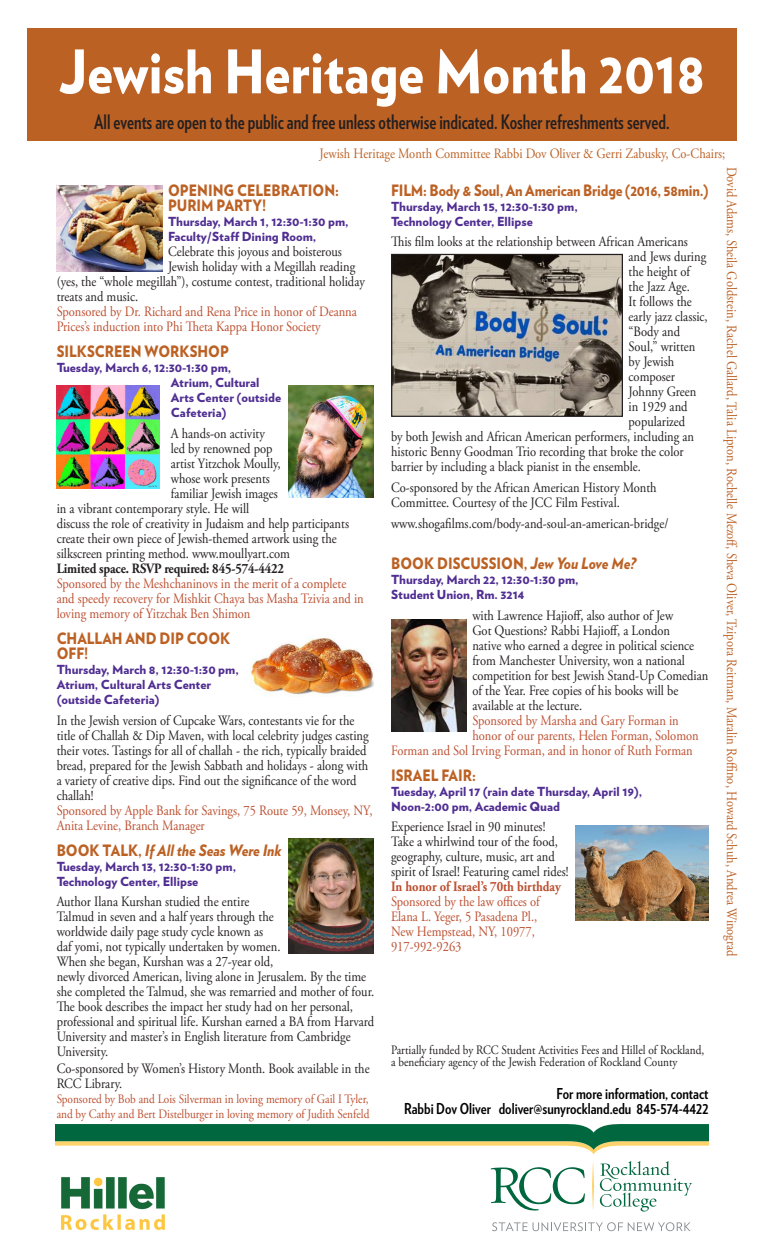
<style>
.page{position:relative;width:765px;height:1260px;background:#fff}
.page>*{position:absolute;margin:0;border:0;box-sizing:border-box;transform-origin:0 0}
.h1_HEADER{font:900 59.88px "Verlag";color:#fff;scale:.88 1}
.HEADER_2{font:700 20px "Verlag Condensed";color:#231f20;scale:.88 1}
.H_NAME_OF_EVENT{font:900 15.62px/15px "Verlag";color:#bc6124;scale:.88 1}
.H2_Date_and_time{font:900 15.62px/15px "Verlag";color:#bc6124;scale:.88 1}
.H_NAME_OF_EVENT-2{font:italic 900 15.62px "Verlag";color:#bc6124;scale:.88 1}
.t1{font:700 15px "Verlag Condensed";color:#000}
.H2_Date_and_time-2{font:14.25px/15px "Adobe Garamond Pro";color:#231f20;scale:.88 1}
.H2_Date_and_time-3{font:14.25px/15px "Adobe Garamond Pro";color:#bc4f30;scale:.88 1}
.t2{font:14.25px "Adobe Garamond Pro";color:#bc6124;scale:.88 1}
.t3{font:700 14.25px "Adobe Garamond Pro";letter-spacing:-.01em;color:#231f20;scale:.88 1}
.t4{font:700 14.25px "Adobe Garamond Pro";color:#bc4f30;scale:.88 1}
.t5{font:12.88px/12.5px "Adobe Garamond Pro";color:#231f20;scale:.88 1}
.t6{font:12.88px/15px "Adobe Garamond Pro";color:#bc4f30;scale:.88 1}
.H2_Date_and_time-4{font:900 12.5px/15px "Verlag";color:#502e92}
.s1{font-style:italic}
.s2{font-style:normal}
</style>
<div class="page">
<svg style="left:492px;top:1222px;width:199px;height:9px"></svg>
<svg style="left:600px;top:1161px;width:92px;height:51px"></svg>
<svg style="left:491px;top:1167px;width:94px;height:44px"></svg>
<svg style="left:592px;top:1163px;width:2px;height:46px"></svg>
<div style="left:28px;top:28px;width:709px;height:112px;background:#bc6124"></div>
<img style="left:61px;top:1177px;width:104px;height:53px">
<svg style="left:55px;top:1124px;width:654px;height:30px"></svg>
<img style="left:57px;top:185px;width:105px;height:87px">
<img style="left:575px;top:825px;width:134px;height:96px">
<img style="left:288px;top:838px;width:86px;height:115px">
<img style="left:288px;top:386px;width:86px;height:112px">
<img style="left:250px;top:638px;width:124px;height:59px">
<img style="left:391px;top:619px;width:76px;height:112px">
<img style="left:393px;top:256px;width:228px;height:159px">
<div style="left:391px;top:254px;width:232px;height:163px;border:1px solid #231f20"></div>
<img style="left:57px;top:386px;width:103px;height:103px">
<p class="h1_HEADER" style="left:59px;top:22px;width:736px">Jewish Heritage Month 2018</p>
<h2 class="HEADER_2" style="left:94px;top:107px;width:655px">All events are open to the public and free unless otherwise indicated. Kosher refreshments served.</h2>
<p class="t2" style="left:320px;top:145px;width:463px">Jewish Heritage Month Committee Rabbi Dov Oliver &amp; Gerri Zabusky, Co-Chairs;</p>
<p class="t2" style="left:740px;top:167px;width:899px;rotate:90deg">Dovid Adams, Sheila Goldstein, Rachel Gallard, Talia Lipton, Rochelle Mezoff, Sheva Oliver, Tzipora Reitman, Maralin Roffino, Howard Schuh, Andrea Winograd</p>
<h1 class="H_NAME_OF_EVENT" style="left:391px;top:182px;width:362px">FILM: Body &amp; Soul, An American Bridge (2016, 58min.)</h1>
<h2 class="H2_Date_and_time-4" style="left:391px;top:198px;width:188px">Thursday, March 15, 12:30-1:30 pm,<br>Technology Center, Ellipse</h2>
<p class="H2_Date_and_time-2" style="left:391px;top:235px;width:339px">This film looks at the relationship between African Americans</p>
<p class="H2_Date_and_time-2" style="left:629px;top:250px;width:90px">and Jews during</p>
<p class="H2_Date_and_time-2" style="left:629px;top:265px;width:72px">the height of</p>
<p class="H2_Date_and_time-2" style="left:629px;top:280px;width:71px">the Jazz Age.</p>
<p class="H2_Date_and_time-2" style="left:629px;top:295px;width:73px">It follows the</p>
<p class="H2_Date_and_time-2" style="left:629px;top:310px;width:91px">early jazz classic,</p>
<p class="H2_Date_and_time-2" style="left:629px;top:325px;width:60px">“Body and</p>
<p class="H2_Date_and_time-2" style="left:629px;top:340px;width:77px">Soul,” written</p>
<p class="H2_Date_and_time-2" style="left:629px;top:355px;width:53px">by Jewish</p>
<p class="H2_Date_and_time-2" style="left:629px;top:370px;width:54px">composer</p>
<p class="H2_Date_and_time-2" style="left:629px;top:385px;width:78px">Johnny Green</p>
<p class="H2_Date_and_time-2" style="left:629px;top:400px;width:69px">in 1929 and</p>
<p class="H2_Date_and_time-2" style="left:629px;top:415px;width:66px">popularized</p>
<p class="H2_Date_and_time-2" style="left:391px;top:430px;width:346px">by both Jewish and African American performers, including an</p>
<p class="H2_Date_and_time-2" style="left:391px;top:445px;width:334px">historic Benny Goodman Trio recording that broke the color</p>
<p class="H2_Date_and_time-2" style="left:391px;top:460px;width:286px">barrier by including a black pianist in the ensemble.</p>
<p class="H2_Date_and_time-2" style="left:391px;top:481px;width:303px">Co-sponsored by the African American History Month<br>Committee. Courtesy of the JCC Film Festival.</p>
<p class="H2_Date_and_time-2" style="left:391px;top:516px;width:317px">www.shogafilms.com/body-and-soul-an-american-bridge/</p>
<h1 class="H_NAME_OF_EVENT" style="left:391px;top:555px;width:280px">BOOK DISCUSSION, <span class="s1">Jew You Love Me?</span></h1>
<h2 class="H2_Date_and_time-4" style="left:391px;top:571px;width:189px">Thursday, March 22, 12:30-1:30 pm,<br>Student Union, Rm. 3214</h2>
<p class="H2_Date_and_time-2" style="left:472px;top:608px;width:270px">with Lawrence Hajioff, also author of Jew<br>Got Questions? Rabbi Hajioff, a London<br>native who earned a degree in political science from Manchester University, won a national competition for best Jewish Stand-Up Comedian of the Year. Free copies of his books will be available at the lecture.</p>
<p class="H2_Date_and_time-3" style="left:472px;top:713px;width:236px">Sponsored by Marsha and Gary Forman in</p>
<p class="H2_Date_and_time-3" style="left:472px;top:728px;width:259px">honor of our parents, Helen Forman, Solomon</p>
<p class="H2_Date_and_time-3" style="left:391px;top:743px;width:344px">Forman and Sol Irving Forman, and in honor of Ruth Forman</p>
<h1 class="H_NAME_OF_EVENT" style="left:391px;top:767px;width:98px">ISRAEL FAIR:</h1>
<h2 class="H2_Date_and_time-4" style="left:391px;top:783px;width:253px">Tuesday, April 17 (rain date Thursday, April 19),<br>Noon-2:00 pm, Academic Quad</h2>
<p class="H2_Date_and_time-2" style="left:391px;top:820px;width:203px">Experience Israel in 90 minutes!<br>Take a whirlwind tour of the food, geography, culture, music, art and spirit of Israel! Featuring camel rides!</p>
<p class="t4" style="left:391px;top:879px;width:195px">In honor of Israel’s 70th birthday</p>
<p class="H2_Date_and_time-3" style="left:391px;top:895px;width:171px">Sponsored by the law offices of<br>Elana L. Yeger, 5 Pasadena Pl.,<br>New Hempstead, NY, 10977,<br>917-992-9263</p>
<h2 class="H2_Date_and_time" style="left:168px;top:182px;width:196px">OPENING CELEBRATION:<br>PURIM PARTY!</h2>
<h2 class="H2_Date_and_time-4" style="left:168px;top:213px;width:182px">Thursday, March 1, 12:30-1:30 pm,<br>Faculty/Staff Dining Room,</h2>
<h2 class="H2_Date_and_time-2" style="left:168px;top:244px;width:199px">Celebrate this joyous and boisterous</h2>
<h2 class="H2_Date_and_time-2" style="left:168px;top:259px;width:214px">Jewish holiday with a Megillah reading</h2>
<h2 class="H2_Date_and_time-2" style="left:57px;top:274px;width:352px">(yes, the “whole megillah”), costume contest, traditional holiday</h2>
<h2 class="H2_Date_and_time-2" style="left:57px;top:289px;width:94px">treats and music.</h2>
<h2 class="H2_Date_and_time-3" style="left:57px;top:304px;width:343px">Sponsored by Dr. Richard and Rena Price in honor of Deanna</h2>
<h2 class="H2_Date_and_time-3" style="left:57px;top:319px;width:302px">Prices’s induction into Phi Theta Kappa Honor Society</h2>
<h1 class="H_NAME_OF_EVENT" style="left:57px;top:343px;width:197px">SILKSCREEN WORKSHOP</h1>
<h2 class="H2_Date_and_time-4" style="left:171px;top:359px;width:112px;text-indent:-114px">Tuesday, March 6, 12:30-1:30 pm,<br>Atrium, Cultural<br>Arts Center (outside<br>Cafeteria)</h2>
<p class="H2_Date_and_time-2" style="left:171px;top:426px;width:108px">A hands-on activity</p>
<p class="H2_Date_and_time-2" style="left:171px;top:441px;width:117px">led by renowned pop</p>
<p class="H2_Date_and_time-2" style="left:171px;top:456px;width:126px">artist Yitzchok Moully,</p>
<p class="H2_Date_and_time-2" style="left:171px;top:471px;width:114px">whose work presents</p>
<p class="H2_Date_and_time-2" style="left:171px;top:486px;width:123px">familiar Jewish images</p>
<p class="H2_Date_and_time-2" style="left:57px;top:501px;width:220px">in a vibrant contemporary style. He will</p>
<p class="H2_Date_and_time-2" style="left:57px;top:516px;width:334px">discuss the role of creativity in Judaism and help participants</p>
<p class="H2_Date_and_time-2" style="left:57px;top:531px;width:320px">create their own piece of Jewish-themed artwork using the</p>
<p class="H2_Date_and_time-2" style="left:57px;top:546px;width:267px">silkscreen printing method. www.moullyart.com</p>
<p class="t3" style="left:57px;top:560px;width:260px">Limited space. RSVP required: 845-574-4422</p>
<p class="H2_Date_and_time-3" style="left:57px;top:576px;width:351px">Sponsored by the Meshchaninovs in the merit of a complete and speedy recovery for Mishkit Chaya bas Masha Tzivia and in loving memory of Yitzchak Ben Shimon</p>
<h1 class="H_NAME_OF_EVENT" style="left:57px;top:630px;width:199px">CHALLAH AND DIP COOK<br>OFF!</h1>
<h2 class="H2_Date_and_time-4" style="left:57px;top:661px;width:184px">Thursday, March 8, 12:30-1:30 pm,<br>Atrium, Cultural Arts Center (outside Cafeteria)</h2>
<p class="H2_Date_and_time-2" style="left:57px;top:713px;width:356px">In the Jewish version of Cupcake Wars, contestants vie for the title of Challah &amp; Dip Maven, with local celebrity judges casting their votes. Tastings for all of challah - the rich, typically braided bread, prepared for the Jewish Sabbath and holidays - along with a variety of creative dips. Find out the significance of the word challah!</p>
<p class="H2_Date_and_time-3" style="left:57px;top:803px;width:361px">Sponsored by Apple Bank for Savings, 75 Route 59, Monsey, NY,<br>Anita Levine, Branch Manager</p>
<h1 class="H_NAME_OF_EVENT-2" style="left:57px;top:837px;width:257px"><span class="s2">BOOK TALK,</span> If All the Seas Were Ink</h1>
<h2 class="H2_Date_and_time-4" style="left:57px;top:858px;width:181px">Tuesday, March 13, 12:30-1:30 pm,<br>Technology Center, Ellipse</h2>
<p class="H2_Date_and_time-2" style="left:57px;top:895px;width:362px">Author Ilana Kurshan studied the entire<br>Talmud in seven and a half years through the<br>worldwide daily page study cycle known as<br>daf yomi, not typically undertaken by women.<br>When she began, Kurshan was a 27-year old,<br>newly divorced American, living alone in Jerusalem. By the time she completed the Talmud, she was remarried and mother of four.<br>The book describes the impact her study had on her personal, professional and spiritual life. Kurshan earned a BA from Harvard University and master’s in English literature from Cambridge University.</p>
<p class="H2_Date_and_time-2" style="left:57px;top:1062px;width:357px">Co-sponsored by Women’s History Month. Book available in the<br>RCC Library.</p>
<p class="t6" style="left:57px;top:1092px;width:357px">Sponsored by Bob and Lois Silverman in loving memory of Gail I Tyler, and by Cathy and Bert Distelburger in loving memory of Judith Senfeld</p>
<p class="t5" style="left:391px;top:1044px;width:357px">Partially funded by RCC Student Activities Fees and Hillel of Rockland, a beneficiary agency of the Jewish Federation of Rockland County</p>
<p class="t1" style="left:557px;top:1083px;width:153px">For more information, contact</p>
<p class="t1" style="left:404px;top:1098px;width:306px">Rabbi Dov Oliver doliver@sunyrockland.edu 845-574-4422</p>
</div>
